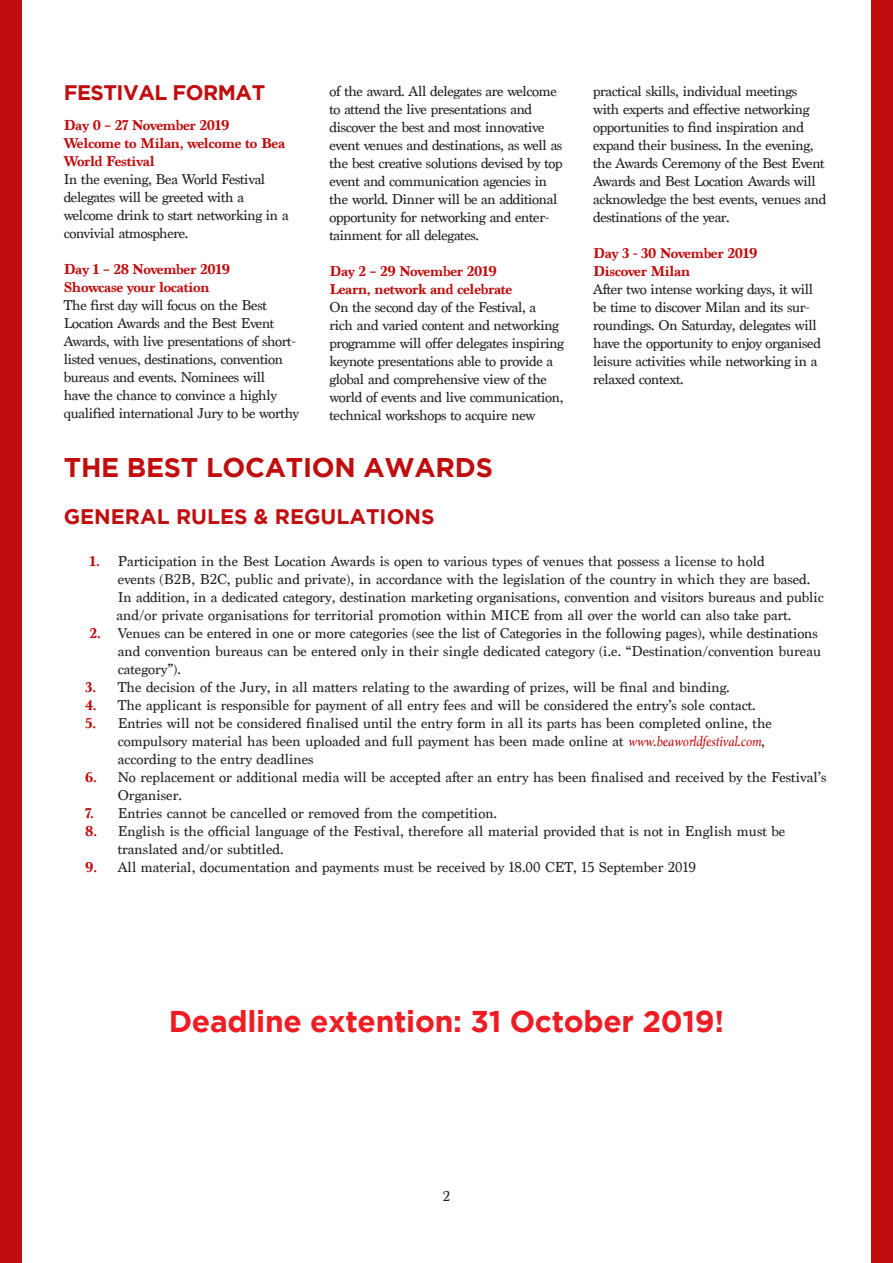
<style>
.page{position:relative;width:893px;height:1263px;background:#fff}
.page>*{position:absolute;margin:0;border:0;box-sizing:border-box;transform-origin:0 0}
.t1{font:700 30px "Gotham";letter-spacing:-.01em;color:#ee1d23}
.t2{font:700 27px "Gotham";letter-spacing:-.01em;color:#c00d0e}
.t3{font:700 21px "Gotham";color:#c00d0e}
.t4{font:700 21px "Gotham";letter-spacing:-.025em;color:#c00d0e}
.t5{font:15px/18px "Marion";letter-spacing:-.025em;color:#231f20}
.t6{font:15px "Marion";color:#231f20}
.t7{font:15px/18px "Marion";letter-spacing:-.005em;color:#231f20}
.t8{font:700 15px/18px "Marion";letter-spacing:-.025em;color:#c00d0e}
.s1{font-weight:700;color:#c00d0e}
.s2{font-style:italic;color:#c00d0e}
</style>
<div class="page">
<div style="left:872px;top:0;width:21px;height:1263px;background:#c00d0e"></div>
<div style="left:0;top:0;width:21px;height:1263px;background:#c00d0e"></div>
<p class="t4" style="left:64px;top:81px;width:203px">FESTIVAL FORMAT</p>
<p class="t8" style="left:64px;top:117px;width:167px">Day 0 – 27 November 2019</p>
<p class="t8" style="left:64px;top:135px;width:223px">Welcome to Milan, welcome to Bea<br>World Festival</p>
<p class="t5" style="left:64px;top:171px;width:203px">In the evening, Bea World Festival delegates will be greeted with a</p>
<p class="t5" style="left:64px;top:207px;width:226px">welcome drink to start networking in a convivial atmosphere.</p>
<p class="t8" style="left:64px;top:261px;width:168px">Day 1 – 28 November 2019</p>
<p class="t8" style="left:64px;top:279px;width:147px">Showcase your location</p>
<p class="t5" style="left:64px;top:297px;width:237px">The first day will focus on the Best Location Awards and the Best Event Awards, with live presentations of short&shy;listed venues, destinations, convention bureaus and events. Nominees will<br>have the chance to convince a highly qualified international Jury to be worthy</p>
<p class="t5" style="left:330px;top:82px;width:235px">of the award. All delegates are welcome to attend the live presentations and discover the best and most innovative event venues and destinations, as well as the best creative solutions devised by top event and communication agencies in the world. Dinner will be an additional opportunity for networking and enter&shy;tainment for all delegates.</p>
<p class="t8" style="left:330px;top:262px;width:169px">Day 2 – 29 November 2019</p>
<p class="t8" style="left:330px;top:280px;width:184px">Learn, network and celebrate</p>
<p class="t5" style="left:330px;top:298px;width:236px">On the second day of the Festival, a<br>rich and varied content and networking programme will offer delegates inspiring keynote presentations able to provide a global and comprehensive view of the world of events and live communication, technical workshops to acquire new</p>
<p class="t2" style="left:64px;top:452px;width:431px">THE BEST LOCATION AWARDS</p>
<p class="t5" style="left:593px;top:82px;width:233px">practical skills, individual meetings with experts and effective networking opportunities to find inspiration and expand their business. In the evening, the Awards Ceremony of the Best Event Awards and Best Location Awards will</p>
<p class="t5" style="left:593px;top:190px;width:235px">acknowledge the best events, venues and destinations of the year.</p>
<p class="t8" style="left:593px;top:244px;width:166px">Day 3 - 30 November 2019</p>
<p class="t8" style="left:593px;top:262px;width:99px">Discover Milan</p>
<p class="t5" style="left:593px;top:280px;width:229px">After two intense working days, it will be time to discover Milan and its sur&shy;roundings. On Saturday, delegates will have the opportunity to enjoy organised leisure activities while networking in a relaxed context.</p>
<p class="t3" style="left:64px;top:505px;width:372px">GENERAL RULES &amp; REGULATIONS</p>
<p class="t6" style="left:89px;top:552px;width:677px"><span class="s1">1.</span> Participation in the Best Location Awards is open to various types of venues that possess a license to hold</p>
<p class="t7" style="left:118px;top:571px;width:708px">events (B2B, B2C, public and private), in accordance with the legislation of the country in which they are based.<br>In addition, in a dedicated category, destination marketing organisations, convention and visitors bureaus and public</p>
<p class="t6" style="left:117px;top:606px;width:676px">and/or private organisations for territorial promotion within MICE from all over the world can also take part.</p>
<p class="t5" style="left:89px;top:625px;width:730px"><span class="s1">2.</span> Venues can be entered in one or more categories (see the list of Categories in the following pages), while destinations</p>
<p class="t6" style="left:118px;top:642px;width:705px">and convention bureaus can be entered only in their single dedicated category (i.e. “Destination/convention bureau</p>
<p class="t6" style="left:118px;top:660px;width:65px">category”).</p>
<p class="t6" style="left:85px;top:678px;width:646px"><span class="s1">3.</span> The decision of the Jury, in all matters relating to the awarding of prizes, will be final and binding.</p>
<p class="t6" style="left:85px;top:696px;width:672px"><span class="s1">4.</span> The applicant is responsible for payment of all entry fees and will be considered the entry’s sole contact.</p>
<p class="t6" style="left:85px;top:714px;width:688px"><span class="s1">5.</span> Entries will not be considered finalised until the entry form in all its parts has been completed online, the</p>
<p class="t6" style="left:118px;top:732px;width:649px">compulsory material has been uploaded and full payment has been made online at <span class="s2">www.beaworldfestival.com</span>,</p>
<p class="t6" style="left:118px;top:750px;width:197px">according to the entry deadlines</p>
<p class="t6" style="left:85px;top:768px;width:743px"><span class="s1">6.</span> No replacement or additional media will be accepted after an entry has been finalised and received by the Festival’s</p>
<p class="t6" style="left:118px;top:786px;width:66px">Organiser.</p>
<p class="t6" style="left:85px;top:804px;width:414px"><span class="s1">7.</span> Entries cannot be cancelled or removed from the competition.</p>
<p class="t6" style="left:85px;top:822px;width:702px"><span class="s1">8.</span> English is the official language of the Festival, therefore all material provided that is not in English must be</p>
<p class="t6" style="left:118px;top:840px;width:167px">translated and/or subtitled.</p>
<p class="t6" style="left:85px;top:858px;width:613px"><span class="s1">9.</span> All material, documentation and payments must be received by 18.00 CET, 15 September 2019</p>
<p class="t1" style="left:169px;top:1004px;width:557px">Deadline extention: 31 October 2019!</p>
<p class="t5" style="left:443px;top:1187px;width:9px">2</p>
</div>
